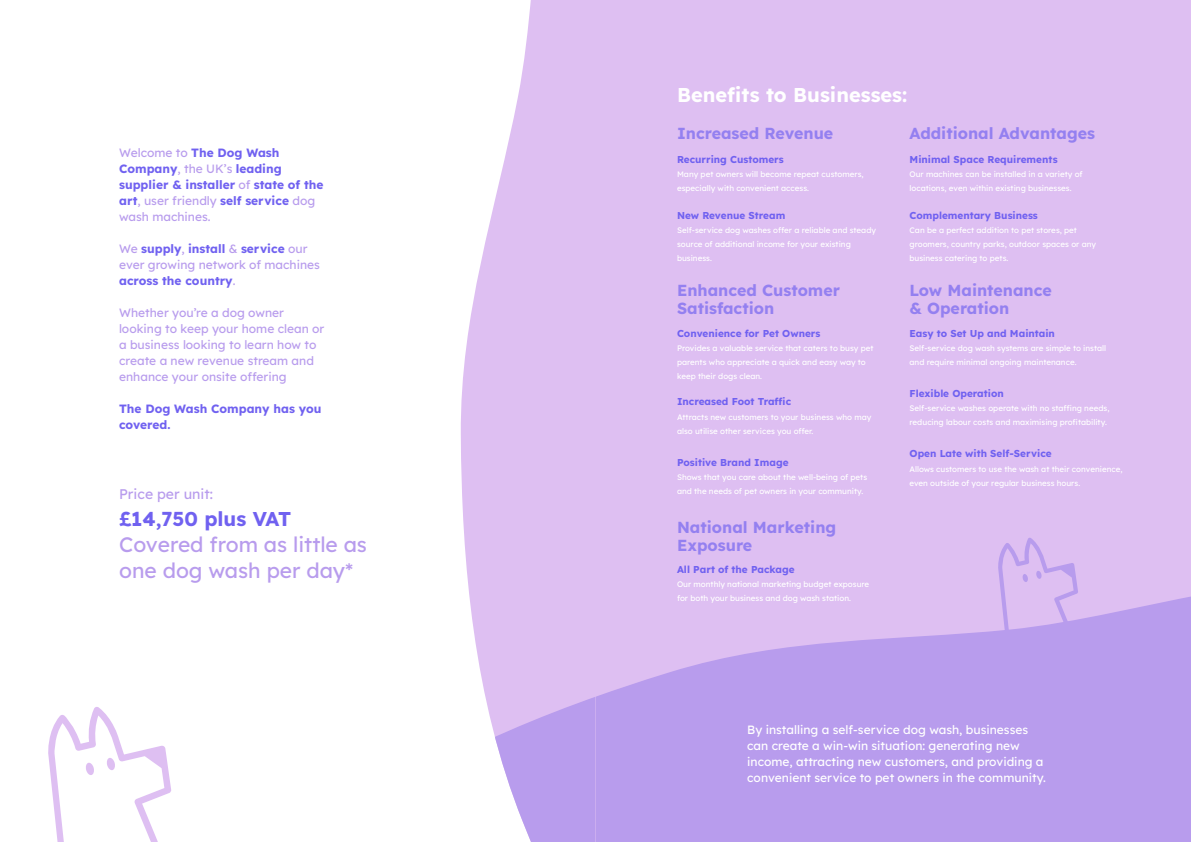
<style>
.page{position:relative;width:1191px;height:842px;background:#fff}
.page>*{position:absolute;margin:0;border:0;box-sizing:border-box;transform-origin:0 0}
.t1{font:21px/26px "Lexend";color:#b89ced}
.t2{font:700 20px "Lexend";color:#fff}
.t3{font:700 20px "Lexend";color:#7061f0}
.t4{font:700 16px/18px "Lexend";color:#9480f0}
.t5{font:14px "Lexend";color:#b89ced}
.t6{font:12px/16px "Lexend";color:#b89ced}
.t7{font:12px/16px "Lexend";color:#fff}
.t8{font:700 12px/16px "Lexend";color:#7061f0}
.t9{font:700 10px "Lexend";color:#7061f0}
.t10{font:8px/14px "Lexend";color:#fff}
.s1{font-weight:400;color:#b89ced}
.s2{font-weight:700;color:#7061f0}
</style>
<div class="page">
<div style="left:595px;top:0;width:596px;height:551px;background:#debff2"></div>
<svg style="left:595px;top:551px;width:596px;height:291px;background:#c2a5ee"></svg>
<svg style="left:997px;top:538px;width:81px;height:97px;background:#d4b6f0"></svg>
<svg style="left:48px;top:707px;width:123px;height:135px"></svg>
<svg style="left:460px;top:0;width:135px;height:551px;fill:#debff2"></svg>
<svg style="left:465px;top:551px;width:130px;height:291px"></svg>
<h3 class="t8" style="left:119px;top:144px;width:206px"><span class="s1">Welcome to</span> The Dog Wash<br>Company<span class="s1">, the UK’s</span> leading supplier &amp; installer <span class="s1">of</span> state of the art<span class="s1">, user friendly</span> self service <span class="s1">dog wash machines.</span></h3>
<h3 class="t6" style="left:119px;top:240px;width:202px">We <span class="s2">supply</span>, <span class="s2">install</span> &amp; <span class="s2">service</span> our ever growing network of machines <span class="s2">across the country</span>.</h3>
<h3 class="t6" style="left:119px;top:304px;width:207px">Whether you’re a dog owner looking to keep your home clean or a business looking to learn how to create a new revenue stream and enhance your onsite offering</h3>
<h3 class="t8" style="left:119px;top:400px;width:204px">The Dog Wash Company has you covered.</h3>
<h3 class="t5" style="left:119px;top:483px;width:95px">Price per unit:</h3>
<h2 class="t3" style="left:119px;top:503px;width:174px">£14,750 plus VAT</h2>
<h1 class="t1" style="left:119px;top:530px;width:249px">Covered from as little as one dog wash per day*</h1>
<h2 class="t2" style="left:677px;top:79px;width:232px">Benefits to Businesses:</h2>
<h3 class="t4" style="left:677px;top:124px;width:158px">Increased Revenue</h3>
<h3 class="t4" style="left:909px;top:124px;width:187px">Additional Advantages</h3>
<p class="t9" style="left:677px;top:151px;width:108px">Recurring Customers</p>
<p class="t10" style="left:677px;top:167px;width:188px">Many pet owners will become repeat customers, especially with convenient access.</p>
<p class="t9" style="left:909px;top:151px;width:150px">Minimal Space Requirements</p>
<p class="t10" style="left:909px;top:167px;width:174px">Our machines can be installed in a variety of locations, even within existing businesses.</p>
<p class="t9" style="left:677px;top:208px;width:110px">New Revenue Stream</p>
<p class="t10" style="left:677px;top:223px;width:201px">Self-service dog washes offer a reliable and steady source of additional income for your existing business.</p>
<p class="t10" style="left:778px;top:223px;width:5px">f</p>
<p class="t9" style="left:909px;top:208px;width:130px">Complementary Business</p>
<p class="t10" style="left:909px;top:223px;width:188px">Can be a perfect addition to pet stores, pet groomers, country parks, outdoor spaces or any business catering to pets.</p>
<h3 class="t4" style="left:677px;top:281px;width:164px">Enhanced Customer<br>Satisfaction</h3>
<h3 class="t4" style="left:909px;top:281px;width:144px">Low Maintenance &amp; Operation</h3>
<p class="t9" style="left:677px;top:325px;width:145px">Convenience for Pet Owners</p>
<p class="t9" style="left:909px;top:325px;width:147px">Easy to Set Up and Maintain</p>
<p class="t10" style="left:677px;top:340px;width:198px">Provides a valuable service that caters to busy pet parents who appreciate a quick and easy way to keep their dogs clean.</p>
<p class="t10" style="left:909px;top:341px;width:198px">Self-service dog wash systems are simple to install and require minimal ongoing maintenance.</p>
<p class="t9" style="left:909px;top:385px;width:96px">Flexible Operation</p>
<p class="t9" style="left:677px;top:394px;width:116px">Increased Foot Traffic</p>
<p class="t9" style="left:774px;top:394px;width:13px">f</p>
<p class="t10" style="left:677px;top:409px;width:196px">Attracts new customers to your business who may also utilise other services you offer.</p>
<p class="t10" style="left:909px;top:401px;width:201px">Self-service washes operate with no staffing needs, reducing labour costs and maximising profitability.</p>
<p class="t10" style="left:677px;top:470px;width:192px">Shows that you care about the well-being of pets and the needs of pet owners in your community.</p>
<p class="t10" style="left:909px;top:461px;width:214px">Allows customers to use the wash at their convenience, even outside of your regular business hours.</p>
<p class="t10" style="left:1063px;top:401px;width:10px">f</p>
<p class="t10" style="left:798px;top:423px;width:5px">f</p>
<p class="t9" style="left:909px;top:446px;width:144px">Open Late with Self-Service</p>
<p class="t9" style="left:677px;top:454px;width:113px">Positive Brand Image</p>
<h3 class="t4" style="left:677px;top:517px;width:161px">National Marketing<br>Exposure</h3>
<p class="t9" style="left:677px;top:561px;width:119px">All Part of the Package</p>
<p class="t10" style="left:677px;top:577px;width:194px">Our monthly national marketing budget exposure for both your business and dog wash station.</p>
<h3 class="t7" style="left:747px;top:721px;width:300px">By installing a self-service dog wash, businesses can create a win-win situation: generating new income, attracting new customers, and providing a convenient service to pet owners in the community.</h3>
</div>
